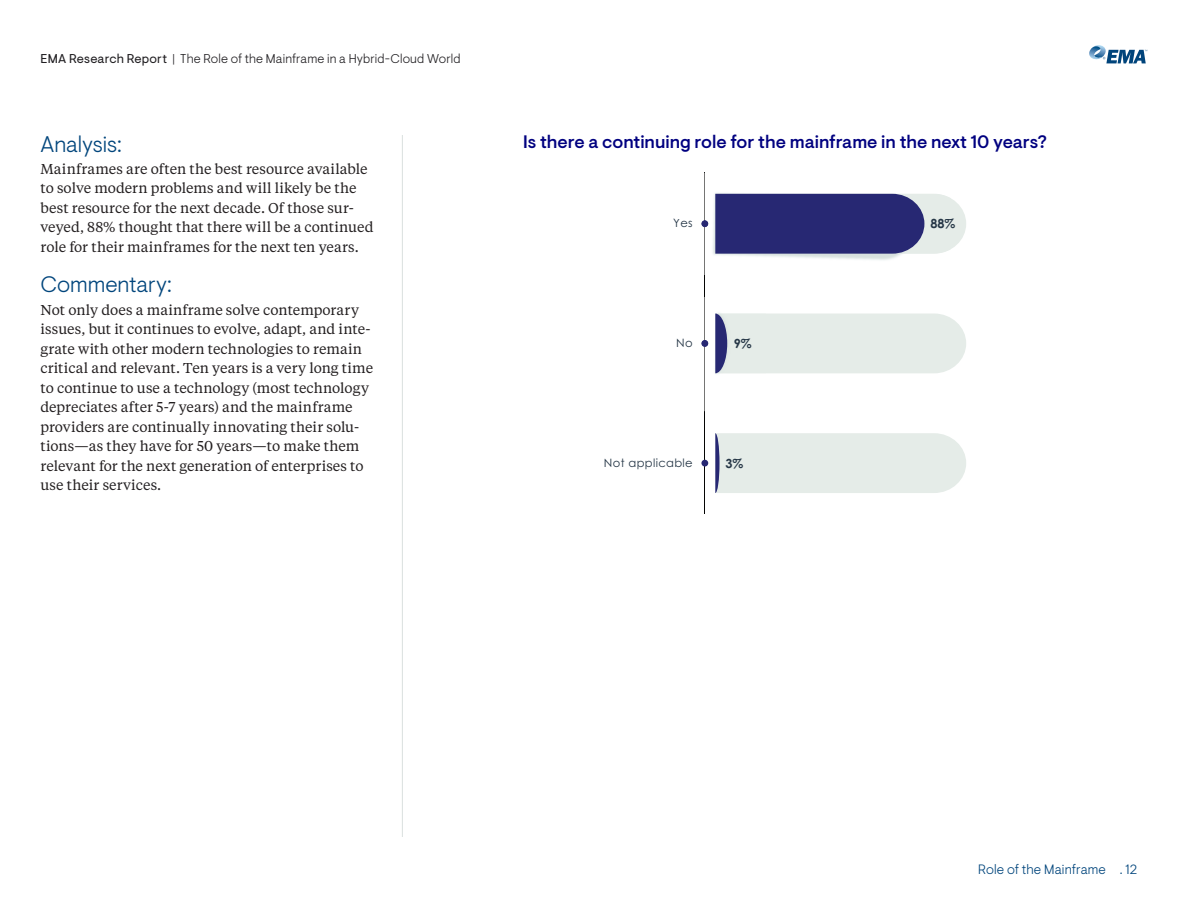
<style>
.page{position:relative;width:1188px;height:918px;background:#fff}
.page>*{position:absolute;margin:0;border:0;box-sizing:border-box;transform-origin:0 0}
.Heading_2{font:300 22.5px "Visuelt Pro";color:#00457c}
.Heading_3{font:500 18px "Visuelt Pro";color:#000080}
.t1{font:14.25px/19.5px "Tiempos Text";color:#231f20}
.t2{font:300 13.5px "Visuelt Pro";letter-spacing:.005em;color:#00457c}
.t3{font:300 12.75px "Visuelt Pro";letter-spacing:.015em;color:#211f22}
.t4{font:700 12.6px "Century Gothic";color:#253646}
.t5{font:11.55px "Century Gothic";letter-spacing:.03em;color:#253646}
.s1{font-weight:400}
.s2{color:#211f22}
</style>
<div class="page">
<svg style="left:1089px;top:45px;width:58px;height:18px"></svg>
<hr style="left:402px;top:135px;width:1px;height:702px;background:#dae0df">
<hr style="left:705px;top:173px;width:1px;height:341px;background:#040503">
<div style="left:701px;top:460px;width:7px;height:7px;background:#272873;border-radius:50%"></div>
<img style="left:704px;top:297px;width:62px;height:114px">
<img style="left:705px;top:297px;width:1px;height:114px">
<svg style="left:701px;top:340px;width:7px;height:7px"></svg>
<img style="left:704px;top:173px;width:197px;height:124px">
<img style="left:705px;top:173px;width:1px;height:103px">
<svg style="left:701px;top:220px;width:7px;height:7px"></svg>
<svg style="left:705px;top:276px;width:1px;height:21px"></svg>
<div style="left:715px;top:314px;width:251px;height:59px;background:#e5ece8"></div>
<div style="left:715px;top:433px;width:251px;height:60px;background:#e5ece8"></div>
<svg style="left:715px;top:194px;width:251px;height:60px;background:#4d4f8a"></svg>
<p class="t3" style="left:40px;top:52px;width:422px"><span class="s1">EMA Research Report</span> | The Role of the Mainframe in a Hybrid-Cloud World</p>
<p class="Heading_2" style="left:40px;top:131px;width:83px">Analysis:</p>
<p class="Heading_3" style="left:523px;top:132px;width:525px">Is there a continuing role for the mainframe in the next 10 years?</p>
<p class="t1" style="left:40px;top:158px;width:335px">Mainframes are often the best resource available to solve modern problems and will likely be the best resource for the next decade. Of those sur&shy;veyed, 88% thought that there will be a continued role for their mainframes for the next ten <span class="s2">years.</span></p>
<p class="Heading_2" style="left:40px;top:271px;width:133px">Commentary:</p>
<p class="t1" style="left:40px;top:299px;width:334px">Not only does a mainframe solve contemporary issues, but it continues to evolve, adapt, and inte&shy;grate with other modern technologies to remain critical and relevant. Ten years is a very long time to continue to use a technology (most technology depreciates after 5-7 years) and the mainframe providers are continually innovating their solu&shy;tions—as they have for 50 years—to make them relevant for the next generation of enterprises to use their s<span class="s2">ervices.</span></p>
<p class="t5" style="left:673px;top:215px;width:21px">Yes</p>
<p class="t4" style="left:931px;top:214px;width:26px">88%</p>
<p class="t4" style="left:734px;top:334px;width:19px">9%</p>
<p class="t5" style="left:676px;top:335px;width:18px">No</p>
<p class="t5" style="left:604px;top:455px;width:90px">Not applicable</p>
<p class="t4" style="left:725px;top:454px;width:19px">3%</p>
<p class="t2" style="left:978px;top:862px;width:129px">Role of the Mainframe</p>
<p class="t2" style="left:1120px;top:862px;width:19px">. 12</p>
</div>
